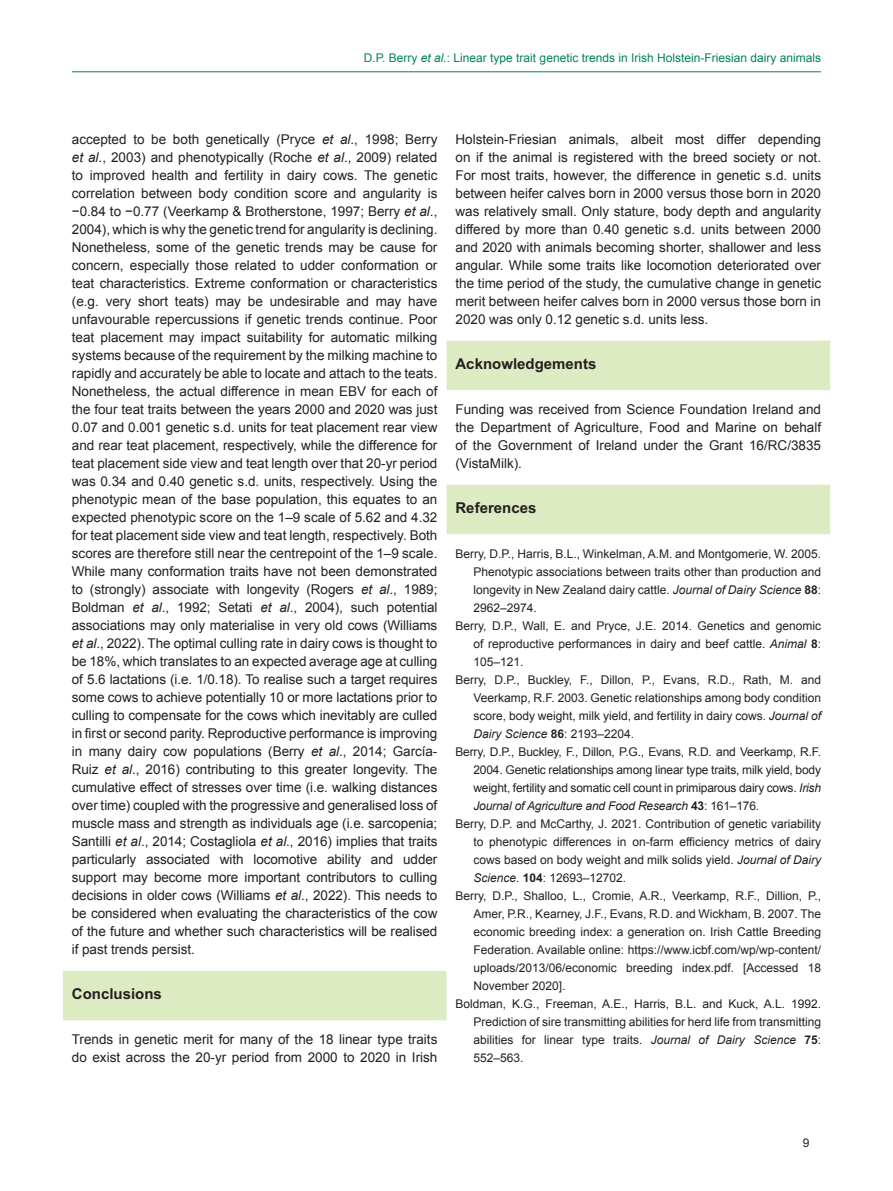
<style>
.page{position:relative;width:893px;height:1191px;background:#fff}
.page>*{position:absolute;margin:0;border:0;box-sizing:border-box;transform-origin:0 0}
.t1{font:700 15px "Arial";color:#231f20}
.t2{font:13.5px/18px "Arial";color:#231f20;text-align:justify}
.t3{font:12px "Arial";color:#231f20}
.t4{font:12px "Arial";color:#008457}
.t5{font:italic 12px "Arial";letter-spacing:-.015em;color:#231f20}
.s1{font-style:italic}
.s2{font-weight:700}
.s3{font-weight:700;font-style:normal}
.s4{font-style:normal}
</style>
<div class="page">
<hr style="left:72px;top:71px;width:749px;height:1px;background:#008457">
<div style="left:63px;top:971px;width:383px;height:49px;background:#dcebc1"></div>
<div style="left:446px;top:341px;width:384px;height:49px;background:#dcebc1"></div>
<div style="left:446px;top:485px;width:384px;height:49px;background:#dcebc1"></div>
<p class="t4" style="left:364px;top:50px;width:459px">D.P. Berry <span class="s1">et al.</span>: Linear type trait genetic trends in Irish Holstein-Friesian dairy animals</p>
<p class="t2" style="left:72px;top:130px;width:367px">accepted to be both genetically (Pryce <span class="s1">et al</span>., 1998; Berry <span class="s1">et al</span>., 2003) and phenotypically (Roche <span class="s1">et al</span>., 2009) related to improved health and fertility in dairy cows. The genetic correlation between body condition score and angularity is −0.84 to −0.77 (Veerkamp &amp; Brotherstone, 1997; Berry <span class="s1">et al</span>., 2004), which is why the genetic trend for angularity is declining.<br>Nonetheless, some of the genetic trends may be cause for concern, especially those related to udder conformation or teat characteristics. Extreme conformation or characteristics (e.g. very short teats) may be undesirable and may have unfavourable repercussions if genetic trends continue. Poor teat placement may impact suitability for automatic milking systems because of the requirement by the milking machine to rapidly and accurately be able to locate and attach to the teats.<br>Nonetheless, the actual difference in mean EBV for each of the four teat traits between the years 2000 and 2020 was just 0.07 and 0.001 genetic s.d. units for teat placement rear view and rear teat placement, respectively, while the difference for teat placement side view and teat length over that 20-yr period was 0.34 and 0.40 genetic s.d. units, respectively. Using the phenotypic mean of the base population, this equates to an expected phenotypic score on the 1–9 scale of 5.62 and 4.32 for teat placement side view and teat length, respectively. Both scores are therefore still near the centrepoint of the 1–9 scale.<br>While many conformation traits have not been demonstrated to (strongly) associate with longevity (Rogers <span class="s1">et al</span>., 1989; Boldman <span class="s1">et al</span>., 1992; Setati <span class="s1">et al</span>., 2004), such potential associations may only materialise in very old cows (Williams <span class="s1">et al</span>., 2022). The optimal culling rate in dairy cows is thought to be 18%, which translates to an expected average age at culling of 5.6 lactations (i.e. 1/0.18). To realise such a target requires some cows to achieve potentially 10 or more lactations prior to culling to compensate for the cows which inevitably are culled in first or second parity. Reproductive performance is improving in many dairy cow populations (Berry <span class="s1">et al</span>., 2014; García-Ruiz <span class="s1">et al</span>., 2016) contributing to this greater longevity. The cumulative effect of stresses over time (i.e. walking distances over time) coupled with the progressive and generalised loss of muscle mass and strength as individuals age (i.e. sarcopenia; Santilli <span class="s1">et al</span>., 2014; Costagliola <span class="s1">et al</span>., 2016) implies that traits particularly associated with locomotive ability and udder support may become more important contributors to culling decisions in older cows (Williams <span class="s1">et al</span>., 2022). This needs to be considered when evaluating the characteristics of the cow of the future and whether such characteristics will be realised if past trends persist.</p>
<p class="t1" style="left:72px;top:985px;width:92px">Conclusions</p>
<p class="t2" style="left:72px;top:1030px;width:367px">Trends in genetic merit for many of the 18 linear type traits do exist across the 20-yr period from 2000 to 2020 in Irish</p>
<p class="t2" style="left:455px;top:130px;width:367px">Holstein-Friesian animals, albeit most differ depending on if the animal is registered with the breed society or not.<br>For most traits, however, the difference in genetic s.d. units between heifer calves born in 2000 versus those born in 2020 was relatively small. Only stature, body depth and angularity differed by more than 0.40 genetic s.d. units between 2000 and 2020 with animals becoming shorter, shallower and less angular. While some traits like locomotion deteriorated over the time period of the study, the cumulative change in genetic merit between heifer calves born in 2000 versus those born in 2020 was only 0.12 genetic s.d. units less.</p>
<p class="t1" style="left:455px;top:355px;width:142px">Acknowledgements</p>
<p class="t2" style="left:455px;top:400px;width:367px">Funding was received from Science Foundation Ireland and the Department of Agriculture, Food and Marine on behalf of the Government of Ireland under the Grant 16/RC/3835 (VistaMilk).</p>
<p class="t1" style="left:455px;top:499px;width:82px">References</p>
<p class="t3" style="left:455px;top:546px;width:367px">Berry, D.P., Harris, B.L., Winkelman, A.M. and Montgomerie, W. 2005.</p>
<p class="t3" style="left:473px;top:564px;width:349px">Phenotypic associations between traits other than production and</p>
<p class="t3" style="left:473px;top:582px;width:349px">longevity in New Zealand dairy cattle. <span class="s1">Journal of Dairy Science</span> <span class="s2">88</span>:</p>
<p class="t3" style="left:473px;top:600px;width:65px">2962–2974.</p>
<p class="t3" style="left:455px;top:618px;width:367px">Berry, D.P., Wall, E. and Pryce, J.E. 2014. Genetics and genomic</p>
<p class="t3" style="left:473px;top:636px;width:349px">of reproductive performances in dairy and beef cattle. <span class="s1">Animal</span> <span class="s2">8</span>:</p>
<p class="t3" style="left:473px;top:654px;width:52px">105–121.</p>
<p class="t3" style="left:455px;top:672px;width:367px">Berry, D.P., Buckley, F., Dillon, P., Evans, R.D., Rath, M. and</p>
<p class="t3" style="left:473px;top:690px;width:349px">Veerkamp, R.F. 2003. Genetic relationships among body condition</p>
<p class="t3" style="left:473px;top:708px;width:349px">score, body weight, milk yield, and fertility in dairy cows. <span class="s1">Journal of</span></p>
<p class="t5" style="left:473px;top:726px;width:162px">Dairy Science <span class="s3">86</span><span class="s4">: 2193–2204.</span></p>
<p class="t3" style="left:455px;top:744px;width:367px">Berry, D.P., Buckley, F., Dillon, P.G., Evans, R.D. and Veerkamp, R.F.</p>
<p class="t3" style="left:473px;top:762px;width:349px">2004. Genetic relationships among linear type traits, milk yield, body</p>
<p class="t3" style="left:473px;top:780px;width:349px">weight, fertility and somatic cell count in primiparous dairy cows. <span class="s1">Irish</span></p>
<p class="t5" style="left:473px;top:798px;width:287px">Journal of Agriculture and Food Research <span class="s3">43</span><span class="s4">: 161–176.</span></p>
<p class="t3" style="left:455px;top:816px;width:367px">Berry, D.P. and McCarthy, J. 2021. Contribution of genetic variability</p>
<p class="t3" style="left:473px;top:834px;width:349px">to phenotypic differences in on-farm efficiency metrics of dairy</p>
<p class="t3" style="left:473px;top:852px;width:349px">cows based on body weight and milk solids yield. <span class="s1">Journal of Dairy</span></p>
<p class="t3" style="left:473px;top:870px;width:154px"><span class="s1">Science</span>. <span class="s2">104</span>: 12693–12702.</p>
<p class="t3" style="left:455px;top:888px;width:367px">Berry, D.P., Shalloo, L., Cromie, A.R., Veerkamp, R.F., Dillion, P.,</p>
<p class="t3" style="left:473px;top:906px;width:349px">Amer, P.R., Kearney, J.F., Evans, R.D. and Wickham, B. 2007. The</p>
<p class="t3" style="left:473px;top:924px;width:349px">economic breeding index: a generation on. Irish Cattle Breeding</p>
<p class="t3" style="left:473px;top:942px;width:349px">Federation. Available online: https://www.icbf.com/wp/wp-content/</p>
<p class="t3" style="left:473px;top:960px;width:349px">uploads/2013/06/economic breeding index.pdf. [Accessed 18</p>
<p class="t3" style="left:473px;top:978px;width:94px">November 2020].</p>
<p class="t3" style="left:455px;top:996px;width:367px">Boldman, K.G., Freeman, A.E., Harris, B.L. and Kuck, A.L. 1992.</p>
<p class="t3" style="left:473px;top:1014px;width:349px">Prediction of sire transmitting abilities for herd life from transmitting</p>
<p class="t3" style="left:473px;top:1032px;width:349px">abilities for linear type traits. <span class="s1">Journal of Dairy Science</span> <span class="s2">75</span>:</p>
<p class="t3" style="left:473px;top:1050px;width:52px">552–563.</p>
<p class="t3" style="left:803px;top:1135px;width:8px">9</p>
</div>
